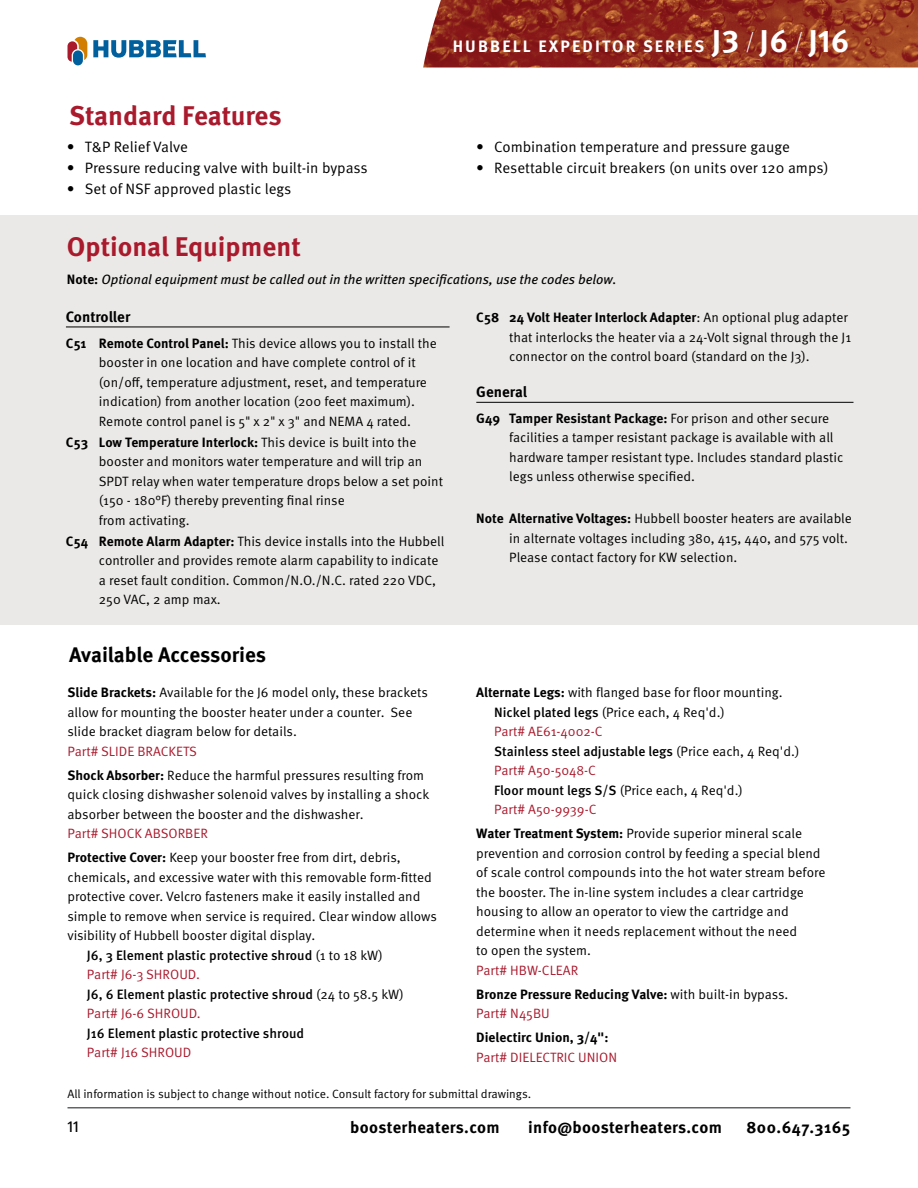
<style>
.page{position:relative;width:918px;height:1188px;background:#fff}
.page>*{position:absolute;margin:0;border:0;box-sizing:border-box;transform-origin:0 0}
.t1{font:700 27px "Meta Pro";color:#a91a2d}
.t2{font:700 21px "Meta Pro";letter-spacing:-.005em;color:#000}
.t3{font:700 16.5px "Meta Pro";letter-spacing:.02em;color:#000}
.t4{font:700 16.5px "Meta Pro";letter-spacing:.13em;color:#fff}
.t5{font:15px "Meta Pro Norm";color:#000}
.t6{font:700 15px "Meta Pro";color:#000}
.t7{font:15px "Meta Headline Pro";color:#000}
.t8{font:13.5px/19.5px "Meta Pro Norm";color:#000}
.t9{font:700 13.5px "Meta Pro";color:#000}
.t10{font:500 13.5px "Meta Pro";color:#000}
.t11{font:13.5px/19.5px "Meta Pro Norm";color:#a91a2d}
.t12{font:italic 13.5px "Meta Pro";color:#000}
.t13{font:12px "Meta Pro Norm";color:#000}
.s1{font-size:31.5px}
.s2{font-weight:700;font-style:normal}
.s3{font-family:"Meta Pro Norm";font-weight:400}
.s4{font-family:"Meta Pro";font-weight:700}
.s5{color:#a91a2d}
.s6{font-family:"Meta Pro";font-weight:500}
.s7{font-family:"Meta Pro";font-weight:500;color:#000}
.s8{color:#000}
</style>
<div class="page">
<img style="left:423px;top:0;width:495px;height:68px">
<hr style="left:68px;top:1107px;width:782px;height:1px;background:#636466">
<svg style="left:68px;top:37px;width:19px;height:25px"></svg>
<div style="left:73px;top:50px;width:10px;height:15px;background:#005f9c;border-radius:5px"></div>
<svg style="left:93px;top:40px;width:113px;height:18px"></svg>
<div style="left:0;top:216px;width:918px;height:409px;background:#ebe9e7"></div>
<hr style="left:66px;top:327px;width:384px;height:1px;background:#000">
<hr style="left:476px;top:402px;width:378px;height:1px;background:#000">
<h1 class="t1" style="left:69px;top:94px;width:214px">Standard Features</h1>
<p class="t5" style="left:67px;top:135px;width:122px">• T&amp;P Relief Valve</p>
<p class="t5" style="left:67px;top:156px;width:302px">• Pressure reducing valve with built-in bypass</p>
<p class="t5" style="left:67px;top:177px;width:226px">• Set of NSF approved plastic legs</p>
<h1 class="t1" style="left:67px;top:226px;width:235px">Optional Equipment</h1>
<p class="t4" style="left:453px;top:34px;width:398px">HUBBELL EXPEDITOR SERIES <span class="s1">J3</span> <sup>/</sup><span class="s1">J6</span> <sup>/</sup><span class="s1">J16</span></p>
<p class="t5" style="left:476px;top:135px;width:315px">• Combination temperature and pressure gauge</p>
<p class="t5" style="left:476px;top:156px;width:354px">• Resettable circuit breakers (on units over 120 amps)</p>
<p class="t12" style="left:67px;top:269px;width:551px"><span class="s2">Note:</span> Optional equipment must be called out in the written specifications, use the codes below.</p>
<p class="t9" style="left:476px;top:307px;width:373px">C58 24 Volt Heater Interlock Adapter<span class="s3">: An optional plug adapter</span></p>
<p class="t8" style="left:509px;top:327px;width:343px">that interlocks the heater via a 24-Volt signal through the J1 connector on the control board (standard on the J3).</p>
<p class="t6" style="left:476px;top:381px;width:52px">General</p>
<p class="t9" style="left:476px;top:408px;width:354px">G49 Tamper Resistant Package: <span class="s3">For prison and other secure</span></p>
<p class="t8" style="left:509px;top:427px;width:336px">facilities a tamper resistant package is available with all hardware tamper resistant type. Includes standard plastic legs unless otherwise specified.</p>
<p class="t8" style="left:509px;top:508px;width:344px;text-indent:-33px"><span class="s4">Note Alternative Voltages:</span> Hubbell booster heaters are available in alternate voltages including 380, 415, 440, and 575 volt.<br>Please contact factory for KW selection.</p>
<p class="t6" style="left:66px;top:305px;width:66px">Controller</p>
<p class="t8" style="left:99px;top:332px;width:339px;text-indent:-33px"><span class="s4">C51 Remote Control Panel:</span> This device allows you to install the booster in one location and have complete control of it (on/off, temperature adjustment, reset, and temperature indication) from another location (200 feet maximum).<br>Remote control panel is 5" x 2" x 3" and NEMA 4 rated.</p>
<p class="t9" style="left:66px;top:431px;width:352px">C53 Low Temperature Interlock: <span class="s3">This device is built into the</span></p>
<p class="t8" style="left:99px;top:451px;width:346px">booster and monitors water temperature and will trip an SPDT relay when water temperature drops below a set point (150 - 180°F) thereby preventing final rinse<br>from activating.</p>
<p class="t8" style="left:99px;top:530px;width:347px;text-indent:-33px"><span class="s4">C54 Remote Alarm Adapter:</span> This device installs into the Hubbell controller and provides remote alarm capability to indicate a reset fault condition. Common/N.O./N.C. rated 220 VDC, 250 VAC, 2 amp max.</p>
<h2 class="t2" style="left:69px;top:638px;width:199px">Available Accessories</h2>
<p class="t8" style="left:68px;top:682px;width:362px"><span class="s4">Slide Brackets:</span> Available for the J6 model only, these brackets allow for mounting the booster heater under a counter. See slide bracket diagram below for details.</p>
<p class="t8" style="left:68px;top:738px;width:358px;line-height:24px"><span class="s5">Part# SLIDE BRACKETS<br></span><span class="s4">Shock Absorber:</span> Reduce the harmful pressures resulting from</p>
<p class="t8" style="left:68px;top:784px;width:363px">quick closing dishwasher solenoid valves by installing a shock absorber between the booster and the dishwasher.</p>
<p class="t8" style="left:68px;top:821px;width:335px;line-height:24px"><span class="s5">Part# SHOCK ABSORBER<br></span><span class="s4">Protective Cover:</span> Keep your booster free from dirt, debris,</p>
<p class="t8" style="left:68px;top:867px;width:371px">chemicals, and excessive water with this removable form-fitted protective cover. Velcro fasteners make it easily installed and simple to remove when service is required. Clear window allows visibility of Hubbell booster digital display.</p>
<p class="t10" style="left:87px;top:945px;width:297px">J6, 3 Element plastic protective shroud <span class="s3">(1 to 18 kW)</span></p>
<p class="t11" style="left:87px;top:964px;width:114px">Part# J6-3 SHROUD.</p>
<p class="t10" style="left:87px;top:984px;width:318px">J6, 6 Element plastic protective shroud <span class="s3">(24 to 58.5 kW)</span></p>
<p class="t11" style="left:87px;top:1003px;width:115px">Part# J6-6 SHROUD.</p>
<p class="t10" style="left:87px;top:1023px;width:219px">J16 Element plastic protective shroud</p>
<p class="t11" style="left:87px;top:1042px;width:106px">Part# J16 SHROUD</p>
<p class="t8" style="left:494px;top:682px;width:290px;text-indent:-18px"><span class="s4">Alternate Legs:</span> with flanged base for floor mounting.<br><span class="s6">Nickel plated legs</span> (Price each, 4 Req'd.)<br><span class="s5">Part# AE61-4002-C</span></p>
<p class="t10" style="left:494px;top:741px;width:307px">Stainless steel adjustable legs <span class="s3">(Price each, 4 Req'd.)</span></p>
<p class="t11" style="left:494px;top:760px;width:250px">Part# A50-5048-C<br><span class="s7">Floor mount legs S/S</span> <span class="s8">(Price each, 4 Req'd.)<br></span>Part# A50-9939-C</p>
<p class="t8" style="left:476px;top:823px;width:351px"><span class="s4">Water Treatment System:</span> Provide superior mineral scale prevention and corrosion control by feeding a special blend of scale control compounds into the hot water stream before the booster. The in-line system includes a clear cartridge housing to allow an operator to view the cartridge and determine when it needs replacement without the need<br>to open the system.</p>
<p class="t11" style="left:476px;top:959px;width:104px">Part# HBW-CLEAR</p>
<p class="t9" style="left:476px;top:983px;width:314px">Bronze Pressure Reducing Valve: <span class="s3">with built-in bypass.</span></p>
<p class="t11" style="left:476px;top:1003px;width:75px">Part# N45BU</p>
<p class="t9" style="left:476px;top:1027px;width:134px">Dielectirc Union, 3/4":</p>
<p class="t11" style="left:476px;top:1046px;width:142px">Part# DIELECTRIC UNION</p>
<p class="t13" style="left:68px;top:1085px;width:465px">All information is subject to change without notice. Consult factory for submittal drawings.</p>
<p class="t7" style="left:68px;top:1116px;width:13px">11</p>
<p class="t3" style="left:350px;top:1114px;width:151px">boosterheaters.com</p>
<p class="t3" style="left:528px;top:1114px;width:195px">info@boosterheaters.com</p>
<p class="t3" style="left:747px;top:1114px;width:105px">800.647.3165</p>
</div>
